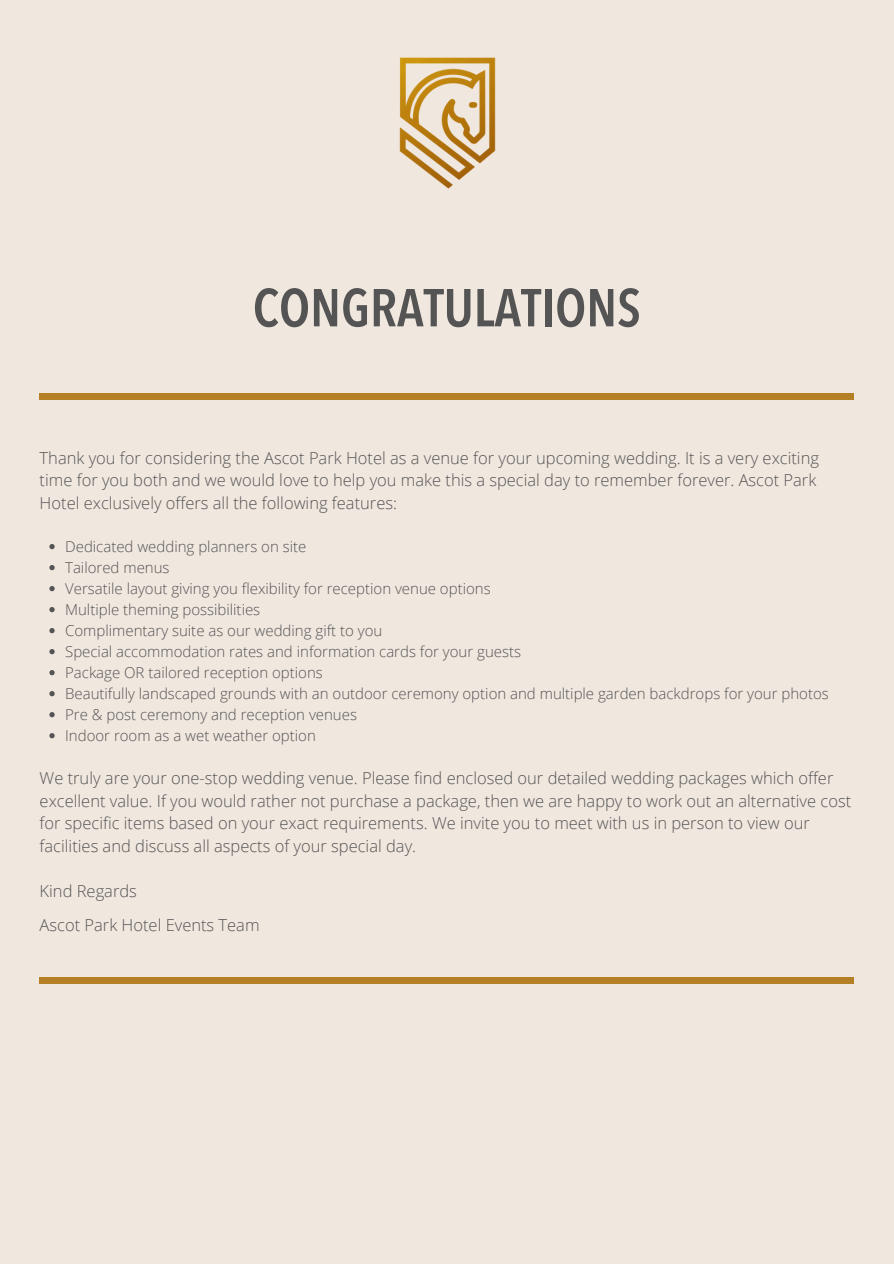
<style>
.page{position:relative;width:894px;height:1264px;background:#fff}
.page>*{position:absolute;margin:0;border:0;box-sizing:border-box;transform-origin:0 0}
.t1{font:600 condensed 52.65px "Avenir Next LT Pro";color:#545454}
.t2{font:300 16.5px/22.5px "Open Sans";color:#545454}
.t3{font:300 15px "Open Sans";color:#545454}
</style>
<div class="page">
<div style="left:0;top:0;width:893px;height:1263px;background:#f0e7df"></div>
<div style="left:40px;top:977px;width:813px;height:6px;background:#b57f26"></div>
<img style="left:399px;top:57px;width:97px;height:132px">
<svg style="left:49px;top:544px;width:6px;height:5px"></svg>
<svg style="left:49px;top:565px;width:6px;height:5px"></svg>
<svg style="left:49px;top:586px;width:6px;height:5px"></svg>
<svg style="left:49px;top:607px;width:6px;height:5px"></svg>
<svg style="left:49px;top:628px;width:6px;height:5px"></svg>
<svg style="left:49px;top:649px;width:6px;height:5px"></svg>
<svg style="left:49px;top:670px;width:6px;height:5px"></svg>
<svg style="left:49px;top:691px;width:6px;height:5px"></svg>
<svg style="left:49px;top:712px;width:6px;height:5px"></svg>
<svg style="left:49px;top:733px;width:6px;height:5px"></svg>
<div style="left:40px;top:393px;width:813px;height:7px;background:#b57f26"></div>
<p class="t1" style="left:253px;top:286px;width:389px">CONGRATULATIONS</p>
<p class="t2" style="left:40px;top:446px;width:780px">Thank you for considering the Ascot Park Hotel as a venue for your upcoming wedding. It is a very exciting time for you both and we would love to help you make this a special day to remember forever. Ascot Park<br>Hotel exclusively offers all the following features:</p>
<h1 class="t3" style="left:65px;top:536px;width:243px">Dedicated wedding planners on site</h1>
<p class="t3" style="left:65px;top:557px;width:106px">Tailored menus</p>
<p class="t3" style="left:65px;top:578px;width:427px">Versatile layout giving you flexibility for reception venue options</p>
<p class="t3" style="left:65px;top:599px;width:196px">Multiple theming possibilities</p>
<p class="t3" style="left:65px;top:620px;width:318px">Complimentary suite as our wedding gift to you</p>
<p class="t3" style="left:65px;top:641px;width:457px">Special accommodation rates and information cards for your guests</p>
<p class="t3" style="left:65px;top:662px;width:259px">Package OR tailored reception options</p>
<p class="t3" style="left:65px;top:683px;width:764px">Beautifully landscaped grounds with an outdoor ceremony option and multiple garden backdrops for your photos</p>
<p class="t3" style="left:65px;top:704px;width:293px">Pre &amp; post ceremony and reception venues</p>
<p class="t3" style="left:65px;top:725px;width:252px">Indoor room as a wet weather option</p>
<p class="t2" style="left:40px;top:766px;width:812px">We truly are your one-stop wedding venue. Please find enclosed our detailed wedding packages which offer excellent value. If you would rather not purchase a package, then we are happy to work out an alternative cost for specific items based on your exact requirements. We invite you to meet with us in person to view our facilities and discuss all aspects of your special day.</p>
<p class="t2" style="left:40px;top:879px;width:99px">Kind Regards</p>
<p class="t2" style="left:40px;top:913px;width:221px">Ascot Park Hotel Events Team</p>
</div>
